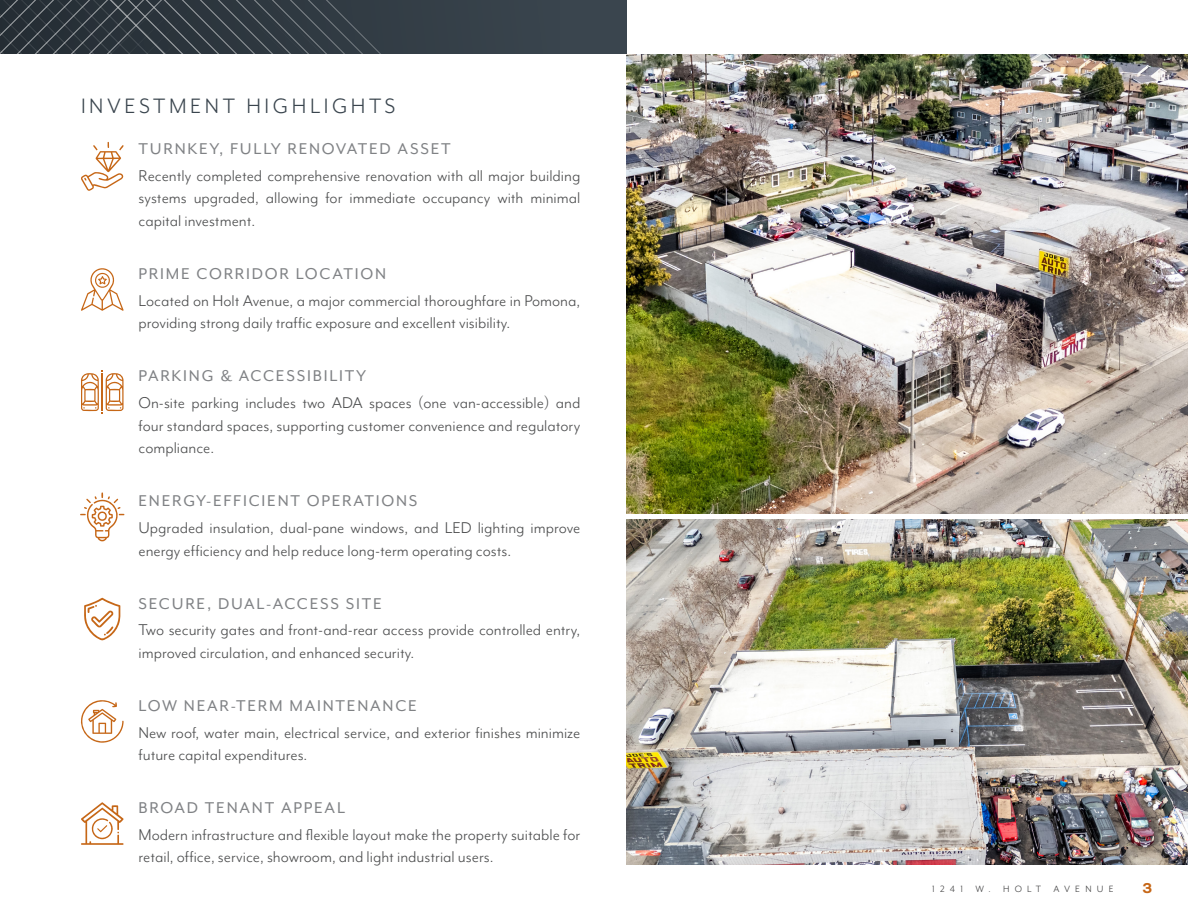
<style>
.page{position:relative;width:1188px;height:918px;background:#fff}
.page>*{position:absolute;margin:0;border:0;box-sizing:border-box;transform-origin:0 0}
.t1{font:24px "Mr Eaves Mod OT";letter-spacing:.15em;color:#3a454e}
.Body_Copy{font:18px/22.5px "Mr Eaves Mod OT";color:#4b4c4d}
.Highlight_02{font:18px "Mr Eaves Mod OT";letter-spacing:.1em;color:#808285}
.t2{font:700 16.5px "Bicyclette";color:#c66717}
.t3{font:10.5px "Mr Eaves Mod OT";letter-spacing:.5em;color:#3e3e3f}
</style>
<div class="page">
<img style="left:627px;top:54px;width:561px;height:460px">
<img style="left:627px;top:520px;width:561px;height:345px">
<div style="left:0;top:0;width:627px;height:54px;background:#3a454e"></div>
<svg style="left:0;top:0;width:381px;height:54px"></svg>
<svg style="left:81px;top:268px;width:43px;height:43px"></svg>
<svg style="left:81px;top:371px;width:43px;height:42px"></svg>
<svg style="left:81px;top:142px;width:43px;height:49px"></svg>
<svg style="left:80px;top:492px;width:45px;height:49px"></svg>
<svg style="left:84px;top:598px;width:37px;height:42px"></svg>
<svg style="left:81px;top:700px;width:43px;height:43px"></svg>
<svg style="left:81px;top:802px;width:43px;height:43px"></svg>
<p class="t1" style="left:81px;top:93px;width:316px">INVESTMENT HIGHLIGHTS</p>
<p class="Highlight_02" style="left:139px;top:139px;width:314px">TURNKEY, FULLY RENOVATED ASSET</p>
<p class="Body_Copy" style="left:139px;top:164px;width:443px;text-align:justify">Recently completed comprehensive renovation with all major building systems upgraded, allowing for immediate occupancy with minimal capital investment.</p>
<p class="Highlight_02" style="left:139px;top:264px;width:249px">PRIME CORRIDOR LOCATION</p>
<p class="Body_Copy" style="left:139px;top:289px;width:443px">Located on Holt Avenue, a major commercial thoroughfare in Pomona, providing strong daily traffic exposure and excellent visibility.</p>
<p class="Highlight_02" style="left:139px;top:366px;width:229px">PARKING &amp; ACCESSIBILITY</p>
<p class="Body_Copy" style="left:139px;top:391px;width:443px;text-align:justify">On-site parking includes two ADA spaces (one van-accessible) and four standard spaces, supporting customer convenience and regulatory compliance.</p>
<p class="Highlight_02" style="left:139px;top:491px;width:281px">ENERGY-EFFICIENT OPERATIONS</p>
<p class="Body_Copy" style="left:139px;top:516px;width:443px">Upgraded insulation, dual-pane windows, and LED lighting improve energy efficiency and help reduce long-term operating costs.</p>
<p class="Highlight_02" style="left:139px;top:593px;width:245px">SECURE, DUAL-ACCESS SITE</p>
<p class="Body_Copy" style="left:139px;top:619px;width:443px">Two security gates and front-and-rear access provide controlled entry, improved circulation, and enhanced security.</p>
<p class="Highlight_02" style="left:139px;top:696px;width:280px">LOW NEAR-TERM MAINTENANCE</p>
<p class="Body_Copy" style="left:139px;top:721px;width:443px">New roof, water main, electrical service, and exterior finishes minimize future capital expenditures.</p>
<p class="Highlight_02" style="left:139px;top:798px;width:208px">BROAD TENANT APPEAL</p>
<p class="Body_Copy" style="left:139px;top:823px;width:443px">Modern infrastructure and flexible layout make the property suitable for retail, office, service, showroom, and light industrial users.</p>
<p class="t3" style="left:932px;top:883px;width:183px">1241 W. HOLT AVENUE</p>
<p class="t2" style="left:1143px;top:879px;width:11px">3</p>
</div>
